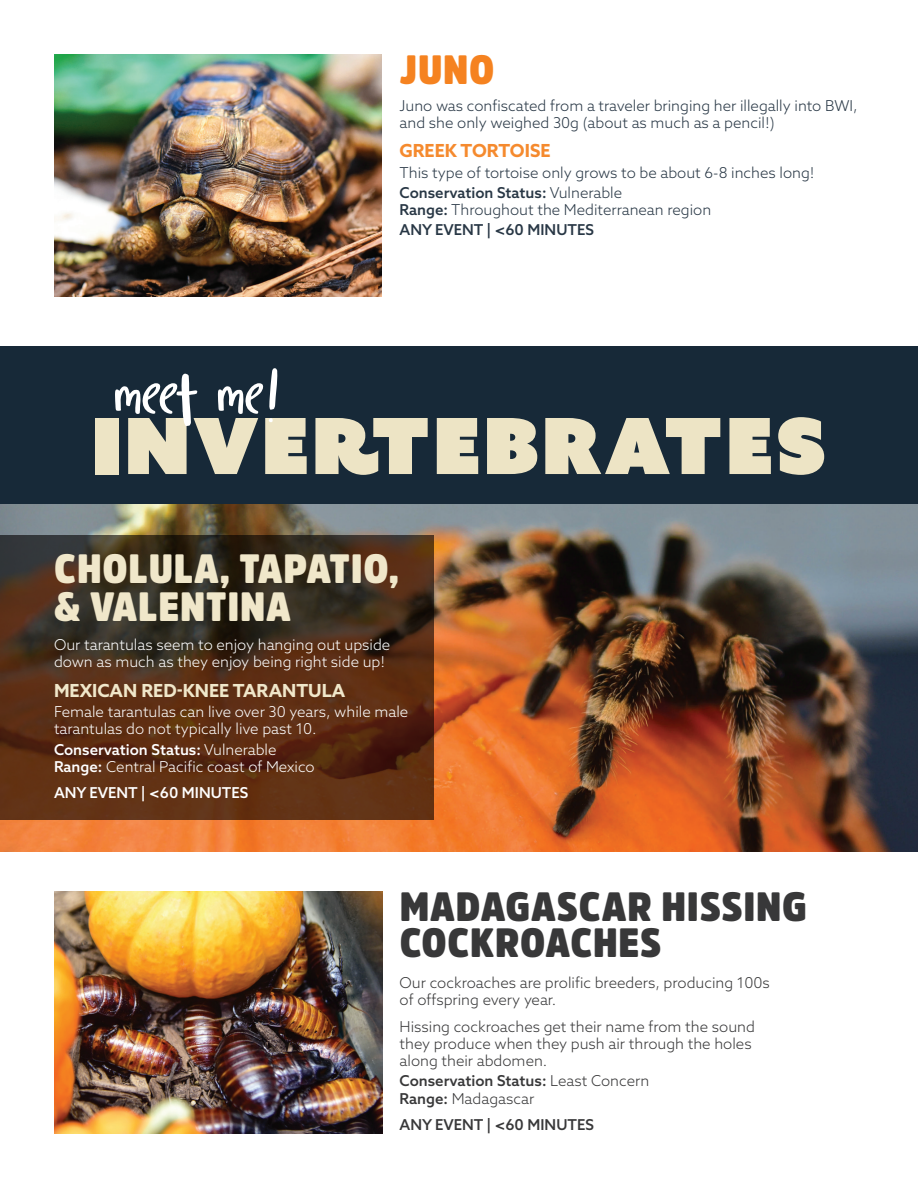
<style>
.page{position:relative;width:918px;height:1188px;background:#fff}
.page>*{position:absolute;margin:0;border:0;box-sizing:border-box;transform-origin:0 0}
.t1{font:77.4px "Azo Sans Uber";letter-spacing:.04em;color:#ede4c5}
.t2{font:53.25px "Totally Terrific Typeface Two";letter-spacing:.025em;color:#fff}
.t3{font:900 40.5px/36px "Amsi Pro Narw";letter-spacing:.02em;color:#383839}
.t4{font:900 40.5px/37.5px "Amsi Pro Narw";letter-spacing:.02em;color:#f0e7ca}
.t5{font:900 40.5px "Amsi Pro Narw";color:#f58220}
.t6{font:700 18px "Azo Sans";color:#f0e7ca}
.t7{font:700 18px "Azo Sans";color:#f58a2e}
.t8{font:300 15px/20.2px "Azo Sans";color:#283745}
.t9{font:300 15px/17.2px "Azo Sans";color:#fff}
.t10{font:300 15px/17.2px "Azo Sans";color:#383839}
.t11{font:500 15px/17.2px "Azo Sans";color:#383839}
.t12{font:500 15px "Azo Sans";color:#fff}
.s1{font-weight:500}
.s2{font-weight:300}
</style>
<div class="page">
<img style="left:54px;top:54px;width:328px;height:243px">
<img style="left:0;top:504px;width:918px;height:347px">
<img style="left:54px;top:891px;width:329px;height:243px">
<div style="left:0;top:346px;width:918px;height:158px;background:#172938"></div>
<svg style="left:0;top:536px;width:433px;height:284px;background:#4d2d18"></svg>
<h3 class="t5" style="left:400px;top:42px;width:96px">JUNO</h3>
<p class="t8" style="left:400px;top:96px;width:459px;line-height:17.2px">Juno was confiscated from a traveler bringing her illegally into BWI, and she only weighed 30g (about as much as a pencil!)</p>
<p class="t7" style="left:400px;top:139px;width:152px">GREEK TORTOISE</p>
<p class="t8" style="left:400px;top:162px;width:417px">This type of tortoise only grows to be about 6-8 inches long!<br><span class="s1">Conservation Status:</span> Vulnerable</p>
<p class="t8" style="left:400px;top:199px;width:313px"><span class="s1">Range:</span> Throughout the Mediterranean region<br><span class="s1">ANY EVENT | &lt;60 MINUTES</span></p>
<h2 class="t2" style="left:117px;top:361px;width:165px">meet me!</h2>
<h1 class="t1" style="left:92px;top:394px;width:735px">INVERTEBRATES</h1>
<h3 class="t4" style="left:54px;top:550px;width:346px">CHOLULA, TAPATIO, &amp; VALENTINA</h3>
<p class="t9" style="left:54px;top:636px;width:338px">Our tarantulas seem to enjoy hanging out upside down as much as they enjoy being right side up!</p>
<p class="t6" style="left:54px;top:679px;width:293px">MEXICAN RED-KNEE TARANTULA</p>
<p class="t9" style="left:54px;top:703px;width:356px">Female tarantulas can live over 30 years, while male tarantulas do not typically live past 10.</p>
<p class="t9" style="left:54px;top:741px;width:262px"><span class="s1">Conservation Status:</span> Vulnerable<br><span class="s1">Range:</span> Central Pacific coast of Mexico</p>
<p class="t12" style="left:54px;top:783px;width:196px">ANY EVENT | &lt;60 MINUTES</p>
<h3 class="t3" style="left:400px;top:888px;width:409px">MADAGASCAR HISSING<br>COCKROACHES</h3>
<p class="t10" style="left:400px;top:974px;width:372px">Our cockroaches are prolific breeders, producing 100s of offspring every year.</p>
<p class="t10" style="left:400px;top:1017px;width:357px">Hissing cockroaches get their name from the sound they produce when they push air through the holes along their abdomen.</p>
<p class="t11" style="left:400px;top:1072px;width:251px">Conservation Status: <span class="s2">Least Concern<br></span>Range: <span class="s2">Madagascar</span></p>
<p class="t11" style="left:400px;top:1116px;width:196px">ANY EVENT | &lt;60 MINUTES</p>
</div>
